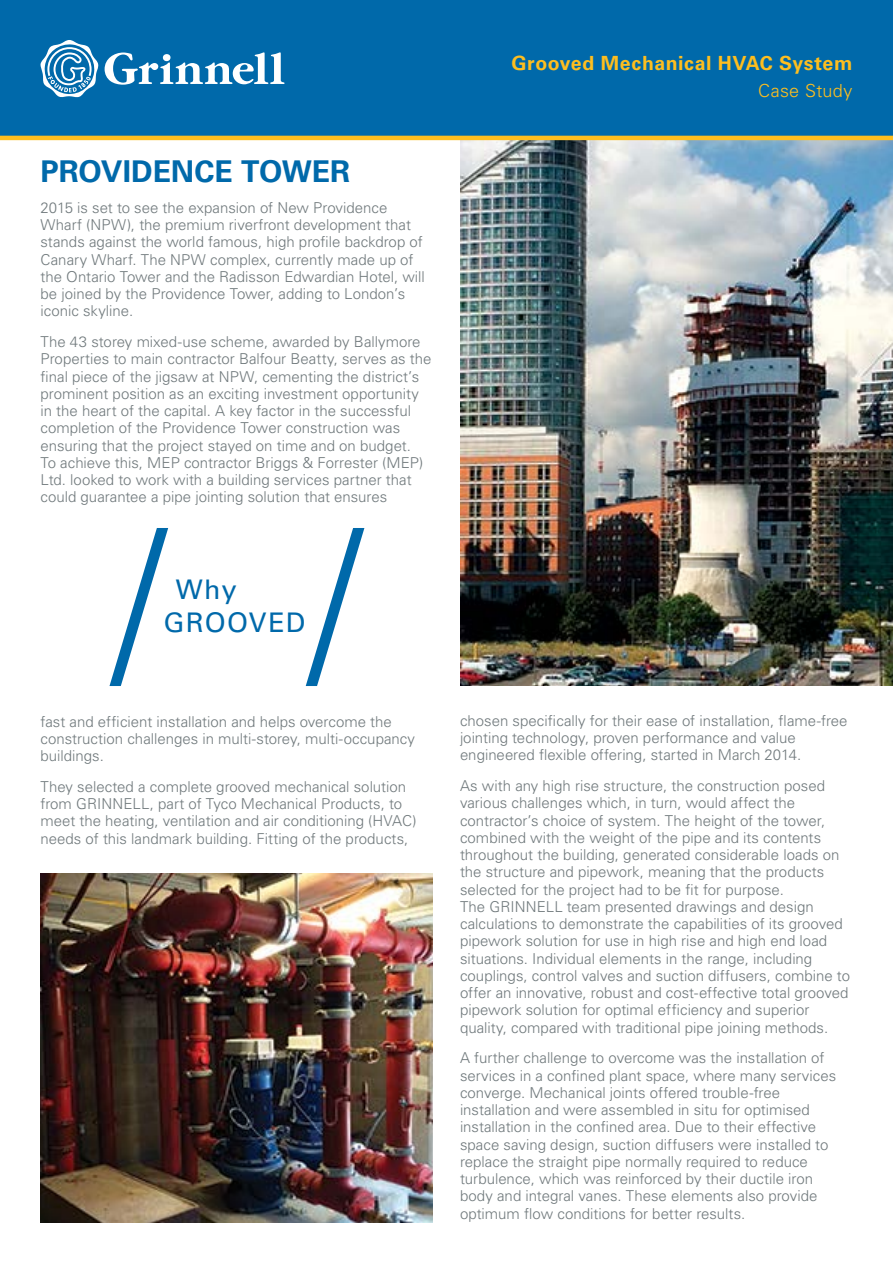
<style>
.page{position:relative;width:893px;height:1263px;background:#fff}
.page>*{position:absolute;margin:0;border:0;box-sizing:border-box;transform-origin:0 0}
.t1{font:700 30px "Univers LT Std";color:#0069aa}
.t2{font:27px/33px "Univers LT Std";letter-spacing:.04em;color:#0069aa}
.t3{font:700 19.5px "Univers LT Std";letter-spacing:.025em;color:#febe1f}
.t4{font:300 18px "Univers LT Std";letter-spacing:.015em;color:#febe1f}
.t5{font:300 15px/17.2px "Univers LT Std";color:#70797c}
</style>
<div class="page">
<svg style="left:306px;top:528px;width:58px;height:158px"></svg>
<svg style="left:109px;top:528px;width:59px;height:158px"></svg>
<img style="left:461px;top:140px;width:432px;height:546px">
<div style="left:0;top:0;width:893px;height:137px;background:#0069aa"></div>
<hr style="left:0;top:136px;width:893px;height:4px;background:#febe1f">
<svg style="left:40px;top:40px;width:59px;height:57px"></svg>
<svg style="left:105px;top:52px;width:179px;height:33px"></svg>
<img style="left:40px;top:873px;width:393px;height:349px">
<h1 class="t1" style="left:40px;top:154px;width:311px">PROVIDENCE TOWER</h1>
<p class="t5" style="left:40px;top:199px;width:386px">2015 is set to see the expansion of New Providence Wharf (NPW), the premium riverfront development that stands against the world famous, high profile backdrop of Canary Wharf. The NPW complex, currently made up of the Ontario Tower and the Radisson Edwardian Hotel, will be joined by the Providence Tower, adding to London’s iconic skyline.</p>
<p class="t5" style="left:40px;top:333px;width:393px">The 43 storey mixed-use scheme, awarded by Ballymore Properties to main contractor Balfour Beatty, serves as the final piece of the jigsaw at NPW, cementing the district’s prominent position as an exciting investment opportunity in the heart of the capital. A key factor in the successful completion of the Providence Tower construction was ensuring that the project stayed on time and on budget.<br>To achieve this, MEP contractor Briggs &amp; Forrester (MEP)<br>Ltd. looked to work with a building services partner that could guarantee a pipe jointing solution that ensures</p>
<h2 class="t2" style="left:164px;top:573px;width:143px;text-indent:12px">Why<br>GROOVED</h2>
<h3 class="t3" style="left:512px;top:51px;width:342px">Grooved Mechanical HVAC System</h3>
<p class="t4" style="left:758px;top:79px;width:96px">Case Study</p>
<p class="t5" style="left:40px;top:713px;width:376px">fast and efficient installation and helps overcome the construction challenges in multi-storey, multi-occupancy buildings.</p>
<p class="t5" style="left:40px;top:778px;width:377px">They selected a complete grooved mechanical solution from GRINNELL, part of Tyco Mechanical Products, to meet the heating, ventilation and air conditioning (HVAC) needs of this landmark building. Fitting of the products,</p>
<p class="t5" style="left:460px;top:712px;width:389px">chosen specifically for their ease of installation, flame-free jointing technology, proven performance and value engineered flexible offering, started in March 2014.</p>
<p class="t5" style="left:460px;top:777px;width:392px">As with any high rise structure, the construction posed various challenges which, in turn, would affect the contractor’s choice of system. The height of the tower, combined with the weight of the pipe and its contents throughout the building, generated considerable loads on the structure and pipework, meaning that the products selected for the project had to be fit for purpose.<br>The GRINNELL team presented drawings and design calculations to demonstrate the capabilities of its grooved pipework solution for use in high rise and high end load situations. Individual elements in the range, including couplings, control valves and suction diffusers, combine to offer an innovative, robust and cost-effective total grooved pipework solution for optimal efficiency and superior quality, compared with traditional pipe joining methods.</p>
<p class="t5" style="left:460px;top:1049px;width:378px">A further challenge to overcome was the installation of services in a confined plant space, where many services converge. Mechanical joints offered trouble-free installation and were assembled in situ for optimised installation in the confined area. Due to their effective space saving design, suction diffusers were installed to replace the straight pipe normally required to reduce turbulence, which was reinforced by their ductile iron body and integral vanes. These elements also provide optimum flow conditions for better results.</p>
</div>
